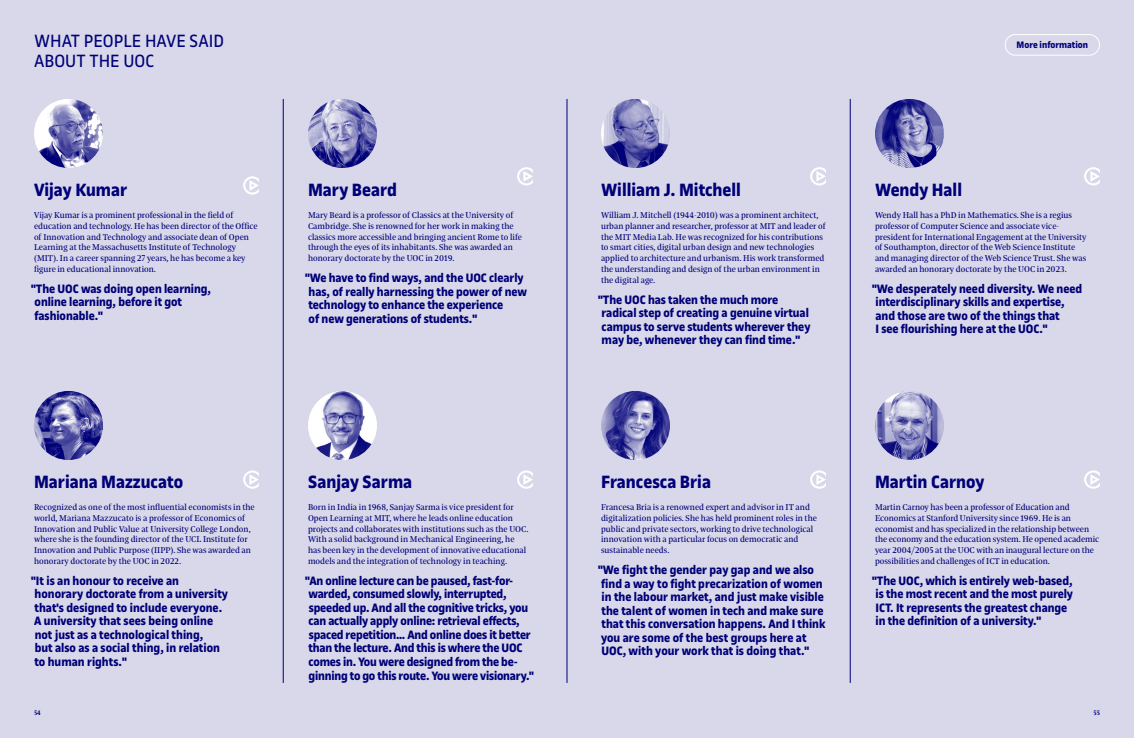
<style>
.page{position:relative;width:1134px;height:738px;background:#fff}
.page>*{position:absolute;margin:0;border:0;box-sizing:border-box;transform-origin:0 0}
.t1{font:700 19px "UOC Sans";color:#000078}
.t2{font:19px/19px "UOC Sans";color:#000078}
.t3{font:700 13px/13.5px "UOC Sans";letter-spacing:-.005em;color:#000078}
.t4{font:700 10px "UOC Sans";color:#000078}
.t5{font:9px/10.8px "UOC Serif";color:#000078}
.t6{font:700 7px "UOC Serif";color:#000078}
</style>
<div class="page">
<div style="left:0;top:0;width:1134px;height:737px;background:#d8d8ea"></div>
<img style="left:308px;top:99px;width:69px;height:69px;border-radius:34px">
<img style="left:601px;top:99px;width:69px;height:69px;border-radius:34px">
<img style="left:875px;top:99px;width:69px;height:69px;border-radius:34px">
<img style="left:34px;top:99px;width:69px;height:69px;border-radius:34px">
<img style="left:601px;top:390px;width:69px;height:69px;border-radius:34px">
<img style="left:875px;top:390px;width:69px;height:69px;border-radius:34px">
<img style="left:34px;top:390px;width:69px;height:69px;border-radius:34px">
<img style="left:308px;top:390px;width:69px;height:69px;border-radius:34px">
<div style="left:1005px;top:34px;width:95px;height:22px;border:1px solid #fff;border-radius:10px"></div>
<svg style="left:810px;top:470px;width:16px;height:18px"></svg>
<svg style="left:810px;top:167px;width:16px;height:18px"></svg>
<svg style="left:1084px;top:167px;width:16px;height:18px"></svg>
<svg style="left:243px;top:176px;width:16px;height:18px"></svg>
<svg style="left:517px;top:167px;width:16px;height:18px"></svg>
<svg style="left:1084px;top:470px;width:16px;height:18px"></svg>
<svg style="left:243px;top:470px;width:16px;height:18px"></svg>
<svg style="left:517px;top:470px;width:16px;height:18px"></svg>
<hr style="left:283px;top:99px;width:1px;height:583px;background:#000078">
<hr style="left:850px;top:99px;width:1px;height:583px;background:#000078">
<hr style="left:567px;top:99px;width:1px;height:583px;background:#000078">
<h1 class="t2" style="left:34px;top:32px;width:192px">WHAT PEOPLE HAVE SAID<br>ABOUT THE UOC</h1>
<p class="t4" style="left:1016px;top:39px;width:73px">More information</p>
<h1 class="t1" style="left:34px;top:179px;width:95px">Vijay Kumar</h1>
<h1 class="t1" style="left:308px;top:179px;width:90px">Mary Beard</h1>
<h1 class="t1" style="left:601px;top:179px;width:141px">William J. Mitchell</h1>
<h1 class="t1" style="left:875px;top:179px;width:89px">Wendy Hall</h1>
<p class="t5" style="left:34px;top:209px;width:225px">Vijay Kumar is a prominent professional in the field of education and technology. He has been director of the Office of Innovation and Technology and associate dean of Open Learning at the Massachusetts Institute of Technology (MIT). In a career spanning 27 years, he has become a key figure in educational innovation.</p>
<h2 class="t3" style="left:31px;top:282px;width:181px">"The UOC was doing open learning, online learning, before it got fashionable."</h2>
<p class="t5" style="left:308px;top:209px;width:215px">Mary Beard is a professor of Classics at the University of Cambridge. She is renowned for her work in making the classics more accessible and bringing ancient Rome to life through the eyes of its inhabitants. She was awarded an honorary doctorate by the UOC in 2019.</p>
<h2 class="t3" style="left:305px;top:271px;width:224px">"We have to find ways, and the UOC clearly has, of really harnessing the power of new technology to enhance the experience<br>of new generations of students."</h2>
<p class="t5" style="left:601px;top:209px;width:226px">William J. Mitchell (1944-2010) was a prominent architect, urban planner and researcher, professor at MIT and leader of the MIT Media Lab. He was recognized for his contributions to smart cities, digital urban design and new technologies applied to architecture and urbanism. His work transformed the understanding and design of the urban environment in the digital age.</p>
<h2 class="t3" style="left:598px;top:292px;width:214px">"The UOC has taken the much more radical step of creating a genuine virtual campus to serve students wherever they may be, whenever they can find time."</h2>
<p class="t5" style="left:875px;top:209px;width:213px">Wendy Hall has a PhD in Mathematics. She is a regius professor of Computer Science and associate vice&shy;president for International Engagement at the University of Southampton, director of the Web Science Institute and managing director of the Web Science Trust. She was awarded an honorary doctorate by the UOC in 2023.</p>
<h2 class="t3" style="left:872px;top:282px;width:211px">"We desperately need diversity. We need interdisciplinary skills and expertise, and those are two of the things that<br>I see flourishing here at the UOC."</h2>
<h1 class="t1" style="left:34px;top:471px;width:151px">Mariana Mazzucato</h1>
<h1 class="t1" style="left:308px;top:471px;width:106px">Sanjay Sarma</h1>
<h1 class="t1" style="left:601px;top:471px;width:111px">Francesca Bria</h1>
<h1 class="t1" style="left:875px;top:471px;width:111px">Martin Carnoy</h1>
<p class="t5" style="left:34px;top:501px;width:222px">Recognized as one of the most influential economists in the world, Mariana Mazzucato is a professor of Economics of Innovation and Public Value at University College London, where she is the founding director of the UCL Institute for Innovation and Public Purpose (IIPP). She was awarded an honorary doctorate by the UOC in 2022.</p>
<h2 class="t3" style="left:31px;top:573px;width:198px">"It is an honour to receive an honorary doctorate from a university that's designed to include everyone.<br>A university that sees being online not just as a technological thing,<br>but also as a social thing, in relation to human rights."</h2>
<p class="t5" style="left:308px;top:501px;width:222px">Born in India in 1968, Sanjay Sarma is vice president for Open Learning at MIT, where he leads online education projects and collaborates with institutions such as the UOC.<br>With a solid background in Mechanical Engineering, he has been key in the development of innovative educational models and the integration of technology in teaching.</p>
<p class="t3" style="left:305px;top:573px;width:230px">"An online lecture can be paused, fast-for&shy;warded, consumed slowly, interrupted, speeded up. And all the cognitive tricks, you can actually apply online: retrieval effects, spaced repetition… And online does it better than the lecture. And this is where the UOC comes in. You were designed from the be&shy;ginning to go this route. You were visionary."</p>
<p class="t5" style="left:601px;top:501px;width:217px">Francesa Bria is a renowned expert and advisor in IT and digitalization policies. She has held prominent roles in the public and private sectors, working to drive technological innovation with a particular focus on democratic and sustainable needs.</p>
<p class="t3" style="left:598px;top:562px;width:229px">"We fight the gender pay gap and we also find a way to fight precarization of women in the labour market, and just make visible the talent of women in tech and make sure that this conversation happens. And I think you are some of the best groups here at UOC, with your work that is doing that."</p>
<p class="t5" style="left:875px;top:501px;width:226px">Martin Carnoy has been a professor of Education and Economics at Stanford University since 1969. He is an economist and has specialized in the relationship between the economy and the education system. He opened academic year 2004/2005 at the UOC with an inaugural lecture on the possibilities and challenges of ICT in education.</p>
<h2 class="t3" style="left:872px;top:573px;width:202px">"The UOC, which is entirely web-based, is the most recent and the most purely ICT. It represents the greatest change in the definition of a university."</h2>
<p class="t6" style="left:34px;top:708px;width:8px">54</p>
<p class="t6" style="left:1093px;top:708px;width:8px">55</p>
</div>
